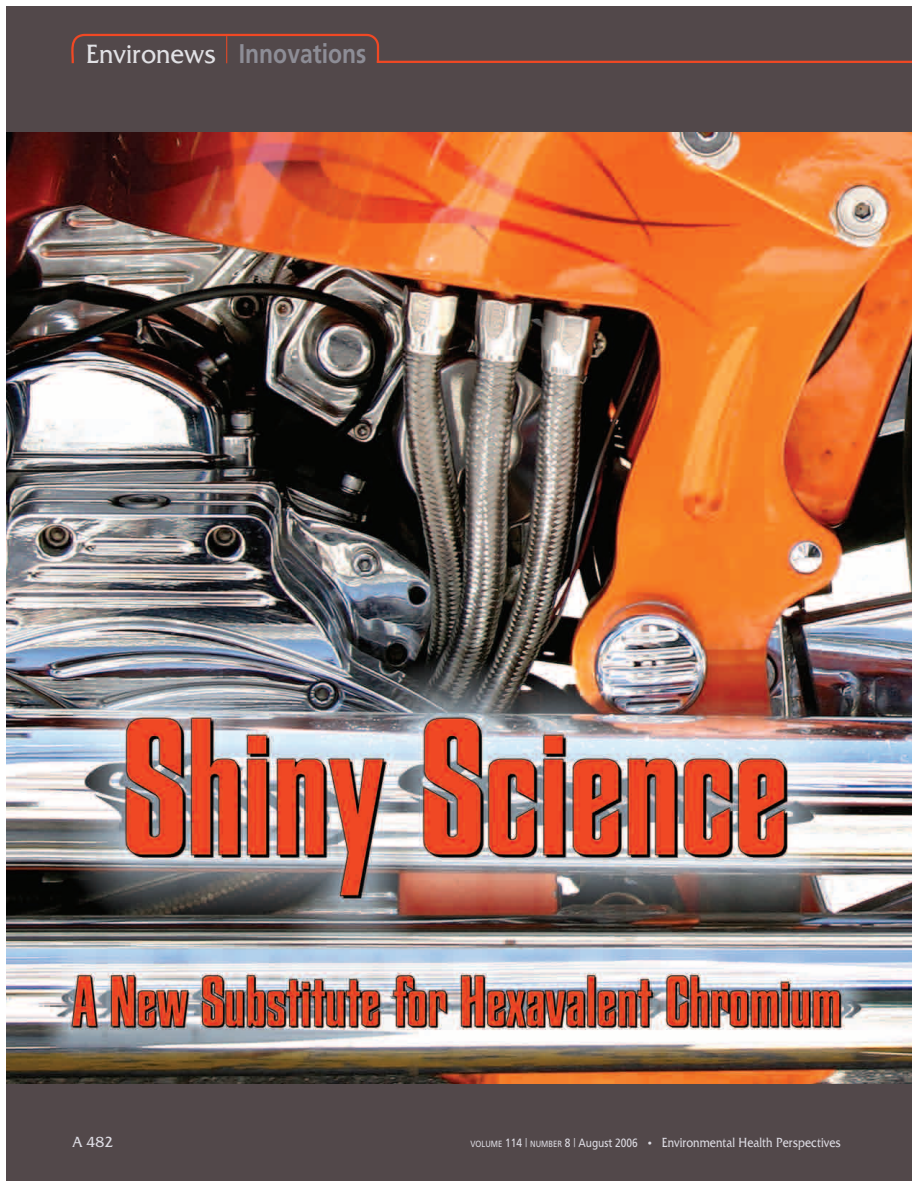
<style>
.page{position:relative;width:918px;height:1188px;background:#fff}
.page>*{position:absolute;margin:0;border:0;box-sizing:border-box;transform-origin:0 0}
.t1{font:700 27px "Frutiger";color:#8d8d96;scale:.85 1}
.t2{font:15px "Friz Quadrata IT Cby BT";color:#dddce3}
.t3{font:13.5px "Friz Quadrata IT Cby BT";color:#dddce3;scale:.85 1}
.s1{font-family:"Friz Quadrata IT Cby BT";font-weight:400;color:#e1e1e5}
.s2{font-family:"Frutiger";font-size:9px}
.s3{font-family:"Frutiger";font-size:12px}
.s4{font-family:"Frutiger";font-weight:300;font-size:12px}
.s5{font-size:10.5px}
</style>
<div class="page">
<div style="left:7px;top:7px;width:904px;height:1174px;background:#52484a"></div>
<img style="left:7px;top:132px;width:904px;height:951px">
<svg style="left:71px;top:33px;width:840px;height:31px"></svg>
<h1 class="t1" style="left:86px;top:43px;width:332px"><span class="s1">Environews</span> Innovations</h1>
<p class="t2" style="left:73px;top:1136px;width:42px">A 482</p>
<p class="t3" style="left:471px;top:1137px;width:437px"><span class="s2">VOLUME</span> <span class="s3">114</span> <span class="s4">|</span> <span class="s2">NUMBER</span> <span class="s3">8</span> <span class="s4">|</span> <span class="s3">August 2006</span> <span class="s5">•</span> Environmental Health Perspectives</p>
</div>
